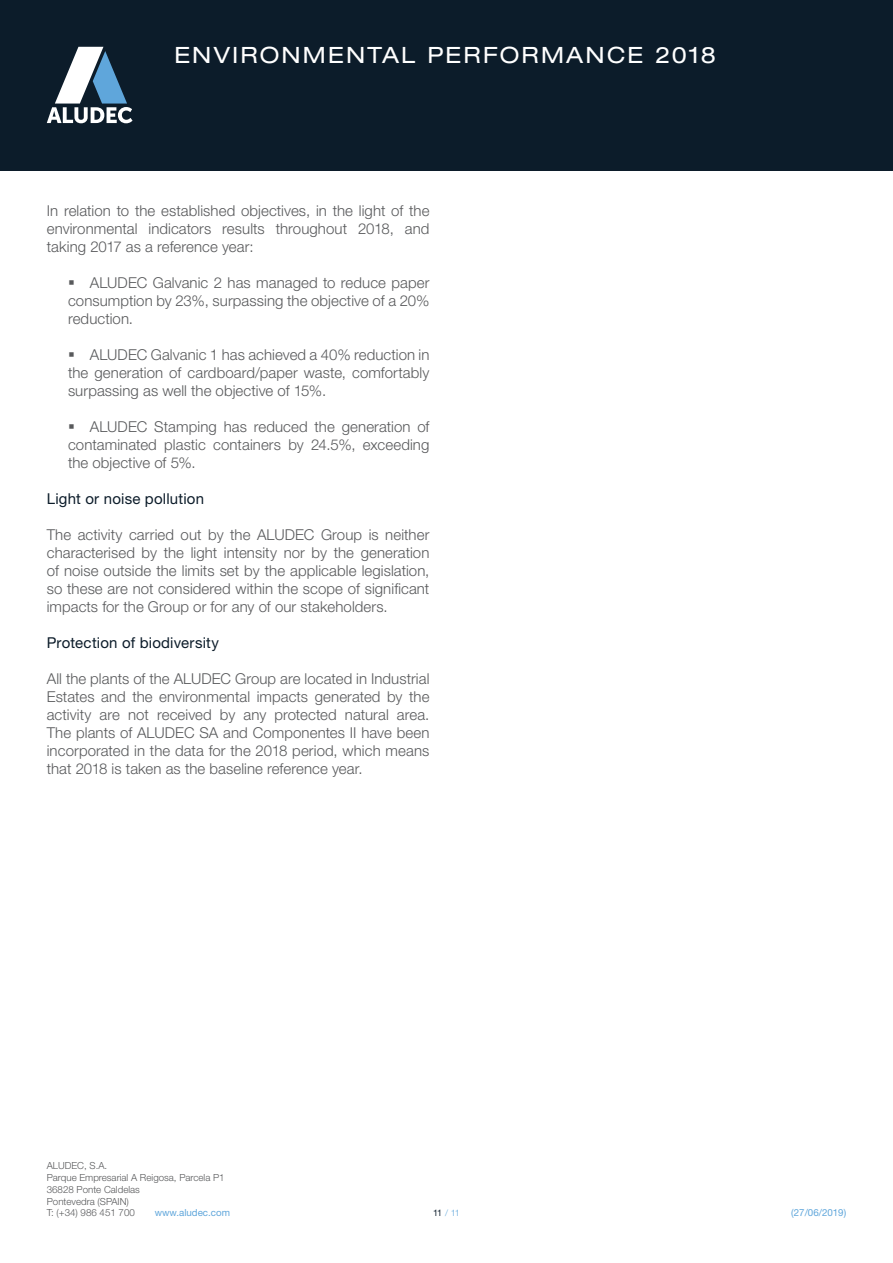
<style>
.page{position:relative;width:893px;height:1263px;background:#fff}
.page>*{position:absolute;margin:0;border:0;box-sizing:border-box;transform-origin:0 0}
.TÍTULO_DOC{font:expanded 22.5px "Helvetica Neue LT Std";letter-spacing:.1em;color:#fff}
.BodyCopy_GRIS_OSCURO{font:300 15px/18px "Helvetica Neue LT Std";letter-spacing:.005em;color:#58595b;text-align:justify}
.Títulos_3N__ES{font:15px "Helvetica Neue LT Std";letter-spacing:.015em;color:#0c1c2a}
.t1{font:300 9.75px/11.7px "Helvetica Neue LT Std";color:#58595b}
.t2{font:9.75px "Helvetica Neue LT Std";color:#5fa6db}
.t3{font:300 9px "Helvetica Neue LT Std";color:#5fa6db}
.s1{font-weight:400;color:#0c1c2a}
</style>
<div class="page">
<div style="left:0;top:0;width:893px;height:170px;background:#0c1c2a"></div>
<svg style="left:47px;top:47px;width:86px;height:76px"></svg>
<p class="TÍTULO_DOC" style="left:174px;top:41px;width:543px">ENVIRONMENTAL PERFORMANCE 2018</p>
<p class="BodyCopy_GRIS_OSCURO" style="left:47px;top:201px;width:384px">In relation to the established objectives, in the light of the environmental indicators results throughout 2018, and taking 2017 as a reference year:</p>
<p class="BodyCopy_GRIS_OSCURO" style="left:68px;top:273px;width:363px;text-indent:22px">ALUDEC Galvanic 2 has managed to reduce paper consumption by 23%, surpassing the objective of a 20% reduction.</p>
<p class="BodyCopy_GRIS_OSCURO" style="left:68px;top:345px;width:363px;text-indent:22px">ALUDEC Galvanic 1 has achieved a 40% reduction in the generation of cardboard/paper waste, comfortably surpassing as well the objective of 15%.</p>
<p class="BodyCopy_GRIS_OSCURO" style="left:68px;top:417px;width:363px;text-indent:22px">ALUDEC Stamping has reduced the generation of contaminated plastic containers by 24.5%, exceeding the objective of 5%.</p>
<p class="Títulos_3N__ES" style="left:47px;top:490px;width:159px">Light or noise pollution</p>
<p class="BodyCopy_GRIS_OSCURO" style="left:47px;top:525px;width:384px">The activity carried out by the ALUDEC Group is neither characterised by the light intensity nor by the generation of noise outside the limits set by the applicable legislation, so these are not considered within the scope of significant impacts for the Group or for any of our stakeholders.</p>
<p class="Títulos_3N__ES" style="left:47px;top:634px;width:174px">Protection of biodiversity</p>
<p class="BodyCopy_GRIS_OSCURO" style="left:47px;top:669px;width:384px">All the plants of the ALUDEC Group are located in Industrial Estates and the environmental impacts generated by the activity are not received by any protected natural area.<br>The plants of ALUDEC SA and Componentes II have been incorporated in the data for the 2018 period, which means that 2018 is taken as the baseline reference year.</p>
<p class="t1" style="left:47px;top:1160px;width:179px">ALUDEC, S.A.<br>Parque Empresarial A Reigosa, Parcela P1<br>36828 Ponte Caldelas<br>Pontevedra (SPAIN)<br>T: (+34) 986 451 700</p>
<p class="t2" style="left:155px;top:1207px;width:77px">www.aludec.com</p>
<p class="t3" style="left:433px;top:1207px;width:28px"><span class="s1">11</span> / 11</p>
<p class="t2" style="left:791px;top:1207px;width:56px">(27/06/2019)</p>
</div>
